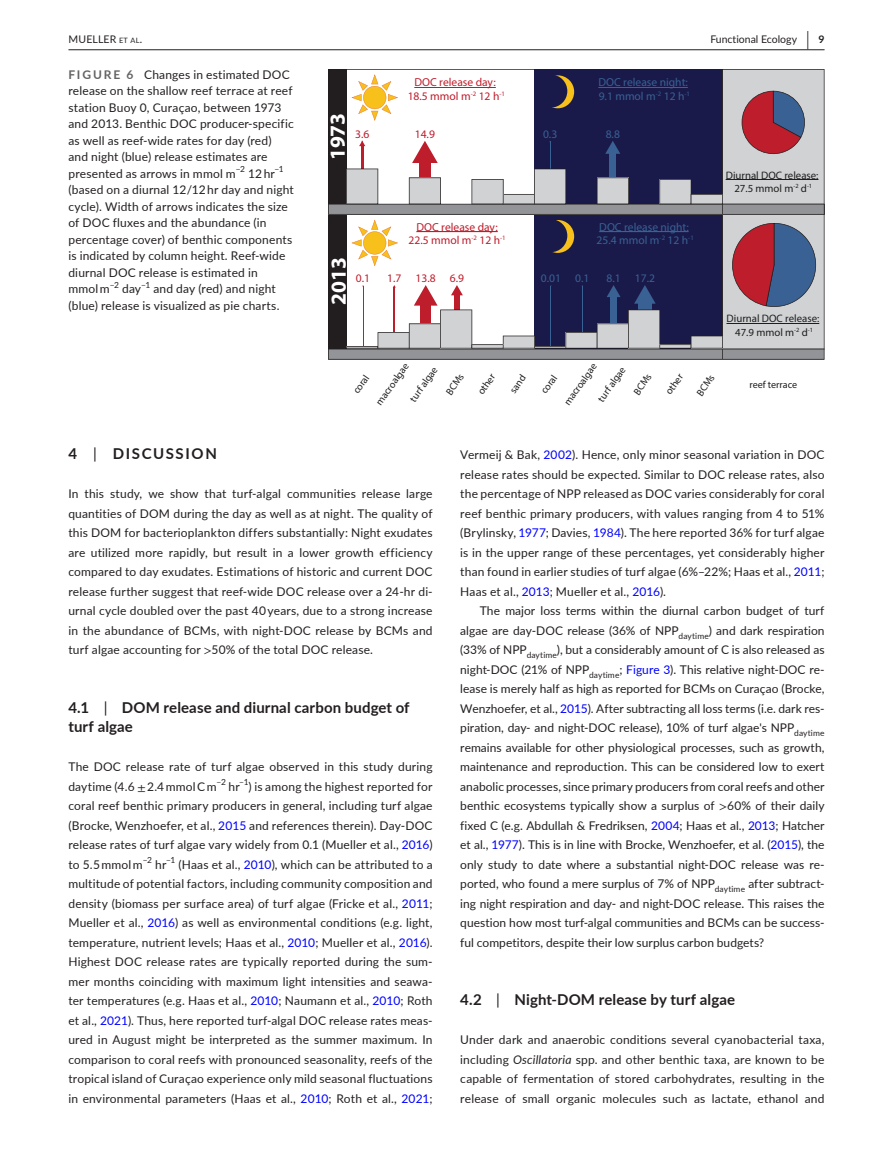
<style>
.page{position:relative;width:893px;height:1174px;background:#fff}
.page>*{position:absolute;margin:0;border:0;box-sizing:border-box;transform-origin:0 0}
.t1{font:700 21.45px "Myriad Pro";color:#fff}
.t2{font:700 15px/19.5px "Lato";letter-spacing:.01em;color:#231f20}
.t3{font:700 15px "Lato";letter-spacing:.11em;color:#231f20}
.t4{font:12px/19.5px "Lato";letter-spacing:.015em;color:#231f20;text-align:justify}
.t5{font:11.55px/13.5px "Myriad Pro";color:#396193}
.t6{font:11.55px/13.5px "Myriad Pro";color:#be1d2c;text-align:center}
.t7{font:10.8px/13.5px "Myriad Pro";color:#1e1e1e;text-align:center}
.t8{font:10.5px "Lato";color:#231f20}
.t9{font:10.5px "Lato";letter-spacing:.02em;color:#231f20}
.t10{font:10.05px "Myriad Pro";color:#1e1e1e}
.t11{font:8.4px "Lato";color:#231f20}
.s1{font-size:7.35px}
.s2{font-style:inherit}
.s3{font-weight:700;font-size:19.5px}
.s4{font-weight:700}
.s5{font-weight:700;color:#636366}
.s6{font-weight:400}
.s7{font-family:"STIX"}
.s8{color:#00f}
.s9{font-style:italic}
</style>
<div class="page">
<hr style="left:68px;top:49px;width:756px;height:1px;background:#231f20">
<svg style="left:328px;top:69px;width:496px;height:290px"></svg>
<p class="t9" style="left:68px;top:31px;width:75px">MUELLER <span class="s1">et al</span><span class="s2">.</span></p>
<p class="t8" style="left:710px;top:31px;width:116px">Functional Ecology <span class="s3">|</span> <span class="s4">9</span></p>
<p class="t4" style="left:68px;top:66px;width:227px;line-height:16.5px;text-align:left"><span class="s5">FIGURE 6</span> Changes in estimated DOC release on the shallow reef terrace at reef station Buoy 0, Curaçao, between 1973 and 2013. Benthic DOC producer-specific as well as reef-wide rates for day (red) and night (blue) release estimates are presented as arrows in mmol m</p>
<p class="t11" style="left:236px;top:163px;width:11px">−2</p>
<p class="t4" style="left:248px;top:163px;width:28px">12 hr</p>
<p class="t11" style="left:274px;top:163px;width:11px">−1</p>
<p class="t4" style="left:68px;top:181px;width:227px;line-height:16.5px;text-align:left">(based on a diurnal 12/12 hr day and night cycle). Width of arrows indicates the size of DOC fluxes and the abundance (in percentage cover) of benthic components is indicated by column height. Reef-wide diurnal DOC release is estimated in<br>mmol m</p>
<p class="t11" style="left:110px;top:279px;width:11px">−2</p>
<p class="t4" style="left:122px;top:279px;width:21px">day</p>
<p class="t11" style="left:141px;top:279px;width:11px">−1</p>
<p class="t4" style="left:68px;top:280px;width:213px;line-height:16.5px;text-indent:85px">and day (red) and night (blue) release is visualized as pie charts.</p>
<h1 class="t1" style="left:324px;top:160px;width:49px;rotate:-90deg">1973</h1>
<p class="t6" style="left:408px;top:75px;width:99px">DOC release day:<br>18.5 mmol m<sup>-2</sup> 12 h<sup>-1</sup></p>
<p class="t5" style="left:598px;top:75px;width:93px">DOC release night:<br>9.1 mmol m<sup>-2</sup> 12 h<sup>-1</sup></p>
<p class="t6" style="left:355px;top:127px;width:16px">3.6</p>
<p class="t6" style="left:415px;top:127px;width:22px">14.9</p>
<p class="t5" style="left:543px;top:127px;width:16px">0.3</p>
<p class="t5" style="left:606px;top:127px;width:16px">8.8</p>
<p class="t7" style="left:726px;top:168px;width:94px">Diurnal DOC release:<br>27.5 mmol m<sup>-2</sup> d<sup>-1</sup></p>
<h1 class="t1" style="left:325px;top:305px;width:49px;rotate:-90deg">2013</h1>
<p class="t6" style="left:408px;top:220px;width:99px">DOC release day:<br>22.5 mmol m<sup>-2</sup> 12 h<sup>-1</sup></p>
<p class="t5" style="left:597px;top:220px;width:99px">DOC release night:<br>25.4 mmol m<sup>-2</sup> 12 h<sup>-1</sup></p>
<p class="t6" style="left:356px;top:271px;width:16px">0.1</p>
<p class="t6" style="left:387px;top:271px;width:78px">1.7 13.8 6.9</p>
<p class="t5" style="left:541px;top:271px;width:50px">0.01 0.1</p>
<p class="t5" style="left:606px;top:271px;width:50px">8.1 17.2</p>
<p class="t10" style="left:373px;top:401px;width:51px;rotate:-55deg">macroalgae</p>
<p class="t10" style="left:407px;top:397px;width:42px;rotate:-55deg">turf algae</p>
<p class="t10" style="left:443px;top:390px;width:25px;rotate:-55deg">BCMs</p>
<p class="t10" style="left:475px;top:390px;width:24px;rotate:-55deg">other</p>
<p class="t10" style="left:507px;top:389px;width:22px;rotate:-55deg">sand</p>
<p class="t10" style="left:538px;top:389px;width:22px;rotate:-55deg">coral</p>
<p class="t10" style="left:561px;top:401px;width:51px;rotate:-55deg">macroalgae</p>
<p class="t10" style="left:595px;top:397px;width:42px;rotate:-55deg">turf algae</p>
<p class="t10" style="left:631px;top:390px;width:25px;rotate:-55deg">BCMs</p>
<p class="t10" style="left:663px;top:390px;width:24px;rotate:-55deg">other</p>
<p class="t10" style="left:694px;top:391px;width:25px;rotate:-55deg">BCMs</p>
<p class="t10" style="left:350px;top:389px;width:22px;rotate:-55deg">coral</p>
<p class="t7" style="left:727px;top:312px;width:94px">Diurnal DOC release:<br>47.9 mmol m<sup>-2</sup> d<sup>-1</sup></p>
<p class="t10" style="left:749px;top:379px;width:49px">reef terrace</p>
<p class="t3" style="left:68px;top:443px;width:150px">4 <span class="s6">|</span> DISCUSSION</p>
<p class="t4" style="left:68px;top:483px;width:366px">In this study, we show that turf-algal communities release large quantities of DOM during the day as well as at night. The quality of this DOM for bacterioplankton differs substantially: Night exudates are utilized more rapidly, but result in a lower growth efficiency compared to day exudates. Estimations of historic and current DOC release further suggest that reef-wide DOC release over a 24-hr di&shy;urnal cycle doubled over the past 40 years, due to a strong increase in the abundance of BCMs, with night-DOC release by BCMs and turf algae accounting for <span class="s7">&gt;</span>50% of the total DOC release.</p>
<p class="t2" style="left:68px;top:697px;width:343px">4.1 <span class="s6">|</span> DOM release and diurnal carbon budget of turf algae</p>
<p class="t4" style="left:68px;top:756px;width:366px">The DOC release rate of turf algae observed in this study during daytime (4.6 <span class="s7">±</span> 2.4 mmol C m</p>
<p class="t11" style="left:217px;top:776px;width:11px">−2</p>
<p class="t4" style="left:229px;top:776px;width:13px">hr</p>
<p class="t11" style="left:239px;top:776px;width:11px">−1</p>
<p class="t4" style="left:68px;top:776px;width:366px;text-indent:180px">) is among the highest reported for coral reef benthic primary producers in general, including turf algae (Brocke, Wenzhoefer, et al., <span class="s8">2015</span> and references therein). Day-DOC release rates of turf algae vary widely from 0.1 (Mueller et al., <span class="s8">2016</span>) to 5.5 mmol m</p>
<p class="t11" style="left:143px;top:854px;width:11px">−2</p>
<p class="t4" style="left:155px;top:854px;width:13px">hr</p>
<p class="t11" style="left:166px;top:854px;width:11px">−1</p>
<p class="t4" style="left:68px;top:854px;width:366px;text-indent:110px">(Haas et al., <span class="s8">2010</span>), which can be attributed to a multitude of potential factors, including community composition and density (biomass per surface area) of turf algae (Fricke et al., <span class="s8">2011</span>; Mueller et al., <span class="s8">2016</span>) as well as environmental conditions (e.g. light, temperature, nutrient levels; Haas et al., <span class="s8">2010</span>; Mueller et al., <span class="s8">2016</span>).<br>Highest DOC release rates are typically reported during the sum&shy;mer months coinciding with maximum light intensities and seawa&shy;ter temperatures (e.g. Haas et al., <span class="s8">2010</span>; Naumann et al., <span class="s8">2010</span>; Roth et al., <span class="s8">2021</span>). Thus, here reported turf-algal DOC release rates meas&shy;ured in August might be interpreted as the summer maximum. In comparison to coral reefs with pronounced seasonality, reefs of the tropical island of Curaçao experience only mild seasonal fluctuations in environmental parameters (Haas et al., <span class="s8">2010</span>; Roth et al., <span class="s8">2021</span>;</p>
<p class="t4" style="left:460px;top:444px;width:366px">Vermeij &amp; Bak, <span class="s8">2002</span>). Hence, only minor seasonal variation in DOC release rates should be expected. Similar to DOC release rates, also the percentage of NPP released as DOC varies considerably for coral reef benthic primary producers, with values ranging from 4 to 51% (Brylinsky, <span class="s8">1977</span>; Davies, <span class="s8">1984</span>). The here reported 36% for turf algae is in the upper range of these percentages, yet considerably higher than found in earlier studies of turf algae (6%–22%; Haas et al., <span class="s8">2011</span>; Haas et al., <span class="s8">2013</span>; Mueller et al., <span class="s8">2016</span>).</p>
<p class="t4" style="left:460px;top:600px;width:366px;text-indent:20px">The major loss terms within the diurnal carbon budget of turf algae are day-DOC release (36% of NPP<sub>daytime</sub>) and dark respiration (33% of NPP<sub>daytime</sub>), but a considerably amount of C is also released as night-DOC (21% of NPP<sub>daytime</sub>; <span class="s8">Figure 3</span>). This relative night-DOC re&shy;lease is merely half as high as reported for BCMs on Curaçao (Brocke, Wenzhoefer, et al., <span class="s8">2015</span>). After subtracting all loss terms (i.e. dark res&shy;piration, day- and night-DOC release), 10% of turf algae's NPP<sub>daytime </sub>remains available for other physiological processes, such as growth, maintenance and reproduction. This can be considered low to exert anabolic processes, since primary producers from coral reefs and other benthic ecosystems typically show a surplus of <span class="s7">&gt;</span>60% of their daily fixed C (e.g. Abdullah &amp; Fredriksen, <span class="s8">2004</span>; Haas et al., <span class="s8">2013</span>; Hatcher et al., <span class="s8">1977</span>). This is in line with Brocke, Wenzhoefer, et al. (<span class="s8">2015</span>), the only study to date where a substantial night-DOC release was re&shy;ported, who found a mere surplus of 7% of NPP<sub>daytime</sub> after subtract&shy;ing night respiration and day- and night-DOC release. This raises the question how most turf-algal communities and BCMs can be success&shy;ful competitors, despite their low surplus carbon budgets?</p>
<p class="t2" style="left:460px;top:989px;width:276px">4.2 <span class="s6">|</span> Night-DOM release by turf algae</p>
<p class="t4" style="left:460px;top:1029px;width:366px">Under dark and anaerobic conditions several cyanobacterial taxa, including <span class="s9">Oscillatoria</span> spp. and other benthic taxa, are known to be capable of fermentation of stored carbohydrates, resulting in the release of small organic molecules such as lactate, ethanol and</p>
</div>
